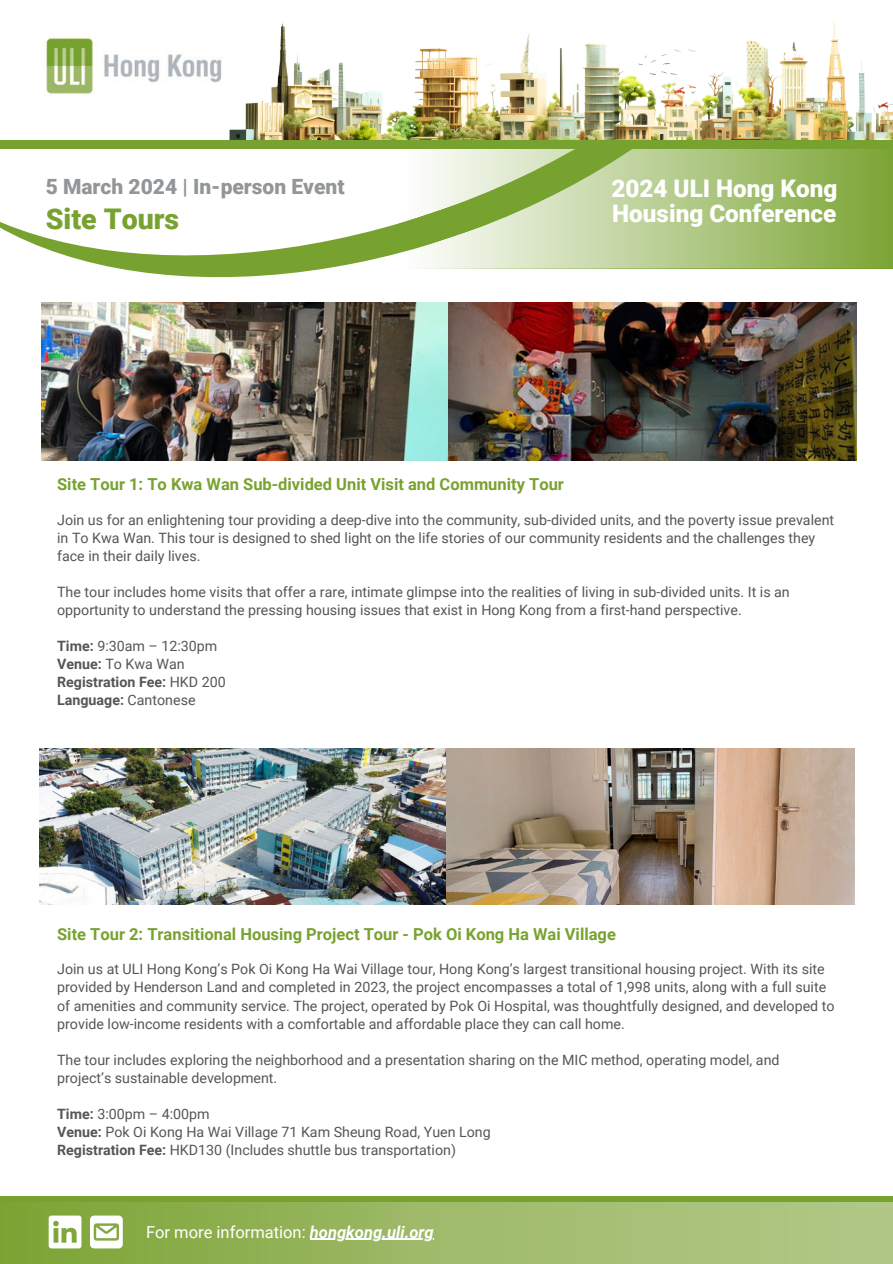
<style>
.page{position:relative;width:893px;height:1264px;background:#fff}
.page>*{position:absolute;margin:0;border:0;box-sizing:border-box;transform-origin:0 0}
.t1{font:900 28.5px "Roboto";color:#78a22f}
.t2{font:900 24.3px "Roboto";color:#fff}
.t3{font:900 21px "Roboto";color:#939699}
.t4{font:700 16.5px "Roboto";color:#78a22f}
.t5{font:16.5px "Roboto";color:#fff}
.t6{font:14.25px/18px "Roboto";color:#535658}
.t7{font:700 14.25px "Roboto";color:#535658}
.s1{font-weight:700}
.s2{font-weight:400}
.s3{font-weight:700;font-style:italic}
</style>
<div class="page">
<svg style="left:0;top:221px;width:854px;height:57px"></svg>
<svg style="left:405px;top:149px;width:487px;height:119px;background:#b0c886"></svg>
<svg style="left:405px;top:1202px;width:487px;height:61px;background:#a8c077"></svg>
<div style="left:0;top:1196px;width:405px;height:67px;background:linear-gradient(to right,#7ca536,#9bb764)"></div>
<div style="left:0;top:1196px;width:892px;height:6px;background:#78a22f"></div>
<svg style="left:49px;top:1215px;width:32px;height:33px"></svg>
<svg style="left:90px;top:1215px;width:33px;height:33px"></svg>
<img style="left:229px;top:21px;width:663px;height:119px">
<img style="left:46px;top:38px;width:176px;height:56px">
<div style="left:0;top:140px;width:892px;height:9px;background:#78a22f"></div>
<img style="left:41px;top:302px;width:815px;height:158px">
<hr style="left:310px;top:1238px;width:123px;height:1px;background:#fff">
<img style="left:39px;top:748px;width:815px;height:156px">
<p class="t3" style="left:46px;top:175px;width:300px">5 March 2024 | In-person Event</p>
<p class="t2" style="left:611px;top:174px;width:227px">2024 ULI Hong Kong</p>
<h4 class="t1" style="left:46px;top:203px;width:135px">Site Tours</h4>
<p class="t2" style="left:612px;top:200px;width:226px">Housing Conference</p>
<p class="t4" style="left:57px;top:475px;width:508px">Site Tour 1: To Kwa Wan Sub-divided Unit Visit and Community Tour</p>
<h2 class="t6" style="left:57px;top:511px;width:778px">Join us for an enlightening tour providing a deep-dive into the community, sub-divided units, and the poverty issue prevalent in To Kwa Wan. This tour is designed to shed light on the life stories of our community residents and the challenges they face in their daily lives.</h2>
<h1 class="t6" style="left:57px;top:583px;width:734px">The tour includes home visits that offer a rare, intimate glimpse into the realities of living in sub-divided units. It is an opportunity to understand the pressing housing issues that exist in Hong Kong from a first-hand perspective.</h1>
<h4 class="t6" style="left:57px;top:637px;width:162px"><span class="s1">Time:</span> 9:30am – 12:30pm</h4>
<p class="t6" style="left:57px;top:655px;width:129px"><span class="s1">Venue:</span> To Kwa Wan</p>
<p class="t7" style="left:57px;top:674px;width:170px">Registration Fee: <span class="s2">HKD 200</span></p>
<p class="t7" style="left:57px;top:692px;width:140px">Language: <span class="s2">Cantonese</span></p>
<p class="t4" style="left:57px;top:924px;width:560px">Site Tour 2: Transitional Housing Project Tour - Pok Oi Kong Ha Wai Village</p>
<p class="t6" style="left:57px;top:960px;width:778px">Join us at ULI Hong Kong’s Pok Oi Kong Ha Wai Village tour, Hong Kong’s largest transitional housing project. With its site provided by Henderson Land and completed in 2023, the project encompasses a total of 1,998 units, along with a full suite of amenities and community service. The project, operated by Pok Oi Hospital, was thoughtfully designed, and developed to provide low-income residents with a comfortable and affordable place they can call home.</p>
<p class="t6" style="left:57px;top:1050px;width:723px">The tour includes exploring the neighborhood and a presentation sharing on the MIC method, operating model, and project’s sustainable development.</p>
<p class="t6" style="left:57px;top:1104px;width:154px"><span class="s1">Time:</span> 3:00pm – 4:00pm</p>
<p class="t6" style="left:57px;top:1122px;width:435px"><span class="s1">Venue:</span> Pok Oi Kong Ha Wai Village 71 Kam Sheung Road, Yuen Long</p>
<p class="t6" style="left:57px;top:1140px;width:400px"><span class="s1">Registration Fee:</span> HKD130 (Includes shuttle bus transportation)</p>
<p class="t5" style="left:146px;top:1222px;width:289px">For more information: <span class="s3">hongkong.uli.org</span></p>
</div>
